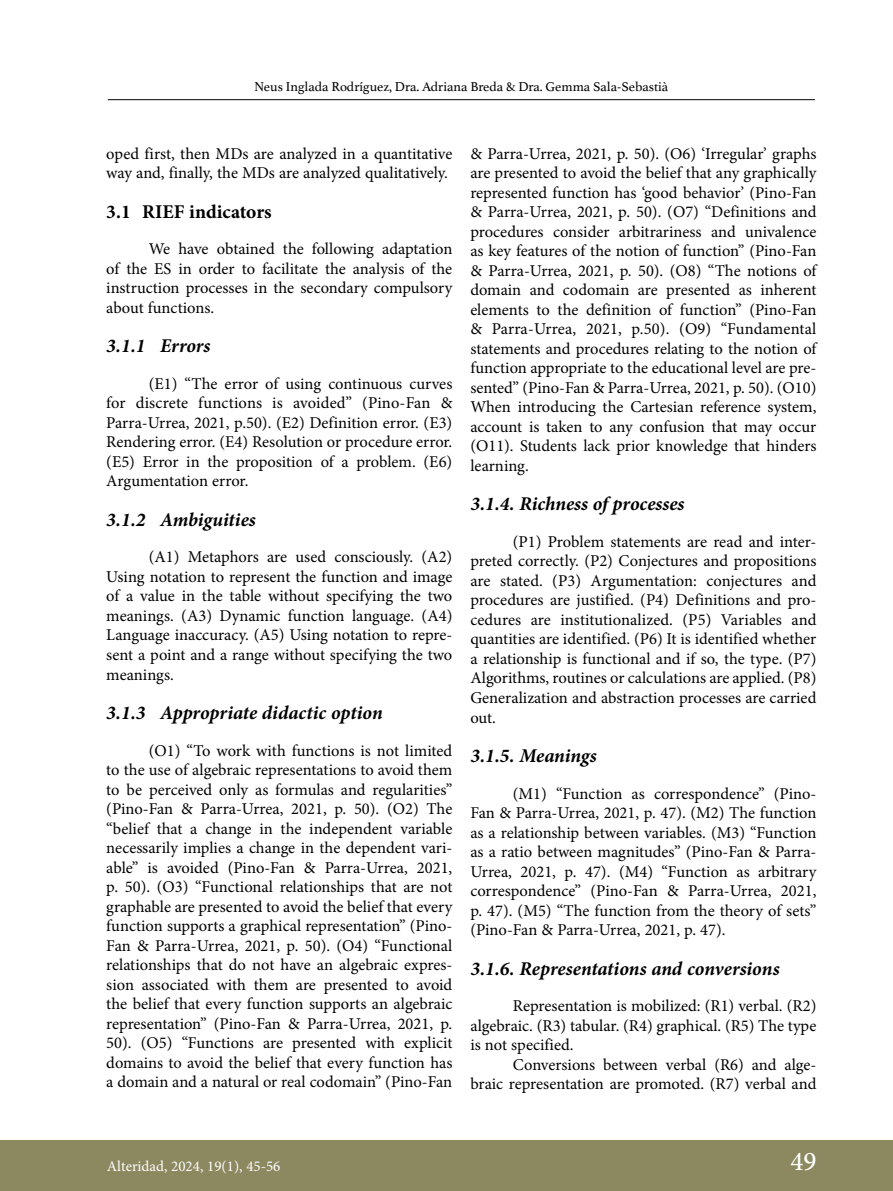
<style>
.page{position:relative;width:893px;height:1191px;background:#fff}
.page>*{position:absolute;margin:0;border:0;box-sizing:border-box;transform-origin:0 0}
.t1{font:500 27px "Minion Pro";color:#fff}
.t2{font:italic 700 19.5px "Minion Pro";letter-spacing:-.005em;color:#000}
.t3{font:700 19.5px "Minion Pro";color:#000}
.t4{font:16.5px/19.5px "Minion Pro";color:#000;text-align:justify}
.t5{font:15px "Minion Pro";color:#fff}
.t6{font:13.5px "Athelas";color:#000}
</style>
<div class="page">
<hr style="left:108px;top:99px;width:707px;height:1px;background:#000">
<div style="left:1px;top:1140px;width:892px;height:51px;background:#8c8960"></div>
<p class="t6" style="left:254px;top:76px;width:415px">Neus Inglada Rodríguez, Dra. Adriana Breda &amp; Dra. Gemma Sala-Sebastià</p>
<p class="t4" style="left:106px;top:144px;width:348px">oped first, then MDs are analyzed in a quantitative way and, finally, the MDs are analyzed qualitatively.</p>
<p class="t3" style="left:106px;top:198px;width:167px">3.1 RIEF indicators</p>
<p class="t4" style="left:106px;top:239px;width:348px;text-indent:43px">We have obtained the following adaptation of the ES in order to facilitate the analysis of the instruction processes in the secondary compulsory about functions.</p>
<p class="t2" style="left:106px;top:332px;width:106px">3.1.1 Errors</p>
<p class="t4" style="left:106px;top:374px;width:348px;text-indent:43px">(E1) “The error of using continuous curves for discrete functions is avoided” (Pino-Fan &amp; Parra-Urrea, 2021, p.50). (E2) Definition error. (E3)<br>Rendering error. (E4) Resolution or procedure error. (E5) Error in the proposition of a problem. (E6)<br>Argumentation error.</p>
<p class="t2" style="left:106px;top:506px;width:151px">3.1.2 Ambiguities</p>
<p class="t4" style="left:106px;top:547px;width:348px;text-indent:43px">(A1) Metaphors are used consciously. (A2)<br>Using notation to represent the function and image of a value in the table without specifying the two meanings. (A3) Dynamic function language. (A4)<br>Language inaccuracy. (A5) Using notation to repre&shy;sent a point and a range without specifying the two meanings.</p>
<p class="t2" style="left:106px;top:699px;width:278px">3.1.3 Appropriate didactic option</p>
<p class="t4" style="left:106px;top:740px;width:348px;text-indent:43px">(O1) “To work with functions is not limited to the use of algebraic representations to avoid them to be perceived only as formulas and regularities” (Pino-Fan &amp; Parra-Urrea, 2021, p. 50). (O2) The “belief that a change in the independent variable necessarily implies a change in the dependent vari&shy;able” is avoided (Pino-Fan &amp; Parra-Urrea, 2021, p. 50). (O3) “Functional relationships that are not graphable are presented to avoid the belief that every function supports a graphical representation” (Pino-Fan &amp; Parra-Urrea, 2021, p. 50). (O4) “Functional relationships that do not have an algebraic expres&shy;sion associated with them are presented to avoid the belief that every function supports an algebraic representation” (Pino-Fan &amp; Parra-Urrea, 2021, p.<br>50). (O5) “Functions are presented with explicit domains to avoid the belief that every function has a domain and a natural or real codomain” (Pino-Fan</p>
<p class="t4" style="left:470px;top:144px;width:348px">&amp; Parra-Urrea, 2021, p. 50). (O6) ‘Irregular’ graphs are presented to avoid the belief that any graphically represented function has ‘good behavior’ (Pino-Fan &amp; Parra-Urrea, 2021, p. 50). (O7) “Definitions and procedures consider arbitrariness and univalence as key features of the notion of function” (Pino-Fan &amp; Parra-Urrea, 2021, p. 50). (O8) “The notions of domain and codomain are presented as inherent elements to the definition of function” (Pino-Fan &amp; Parra-Urrea, 2021, p.50). (O9) “Fundamental statements and procedures relating to the notion of function appropriate to the educational level are pre&shy;sented” (Pino-Fan &amp; Parra-Urrea, 2021, p. 50). (O10)<br>When introducing the Cartesian reference system, account is taken to any confusion that may occur (O11). Students lack prior knowledge that hinders learning.</p>
<p class="t2" style="left:470px;top:490px;width:216px">3.1.4. Richness of processes</p>
<p class="t4" style="left:470px;top:532px;width:348px;text-indent:43px">(P1) Problem statements are read and inter&shy;preted correctly. (P2) Conjectures and propositions are stated. (P3) Argumentation: conjectures and procedures are justified. (P4) Definitions and pro&shy;cedures are institutionalized. (P5) Variables and quantities are identified. (P6) It is identified whether a relationship is functional and if so, the type. (P7)<br>Algorithms, routines or calculations are applied. (P8)<br>Generalization and abstraction processes are carried out.</p>
<p class="t2" style="left:470px;top:742px;width:128px">3.1.5. Meanings</p>
<p class="t4" style="left:470px;top:783px;width:348px;text-indent:43px">(M1) “Function as correspondence” (Pino-Fan &amp; Parra-Urrea, 2021, p. 47). (M2) The function as a relationship between variables. (M3) “Function as a ratio between magnitudes” (Pino-Fan &amp; Parra-Urrea, 2021, p. 47). (M4) “Function as arbitrary correspondence” (Pino-Fan &amp; Parra-Urrea, 2021, p. 47). (M5) “The function from the theory of sets” (Pino-Fan &amp; Parra-Urrea, 2021, p. 47).</p>
<p class="t2" style="left:470px;top:954px;width:311px">3.1.6. Representations and conversions</p>
<p class="t4" style="left:470px;top:996px;width:348px;text-indent:43px">Representation is mobilized: (R1) verbal. (R2) algebraic. (R3) tabular. (R4) graphical. (R5) The type is not specified.</p>
<p class="t4" style="left:470px;top:1054px;width:348px;text-align:right">Conversions between verbal (R6) and alge-<br>braic representation are promoted. (R7) verbal and</p>
<p class="t5" style="left:107px;top:1156px;width:175px">Alteridad, 2024, 19(1), 45-56</p>
<h1 class="t1" style="left:790px;top:1143px;width:28px">49</h1>
</div>
